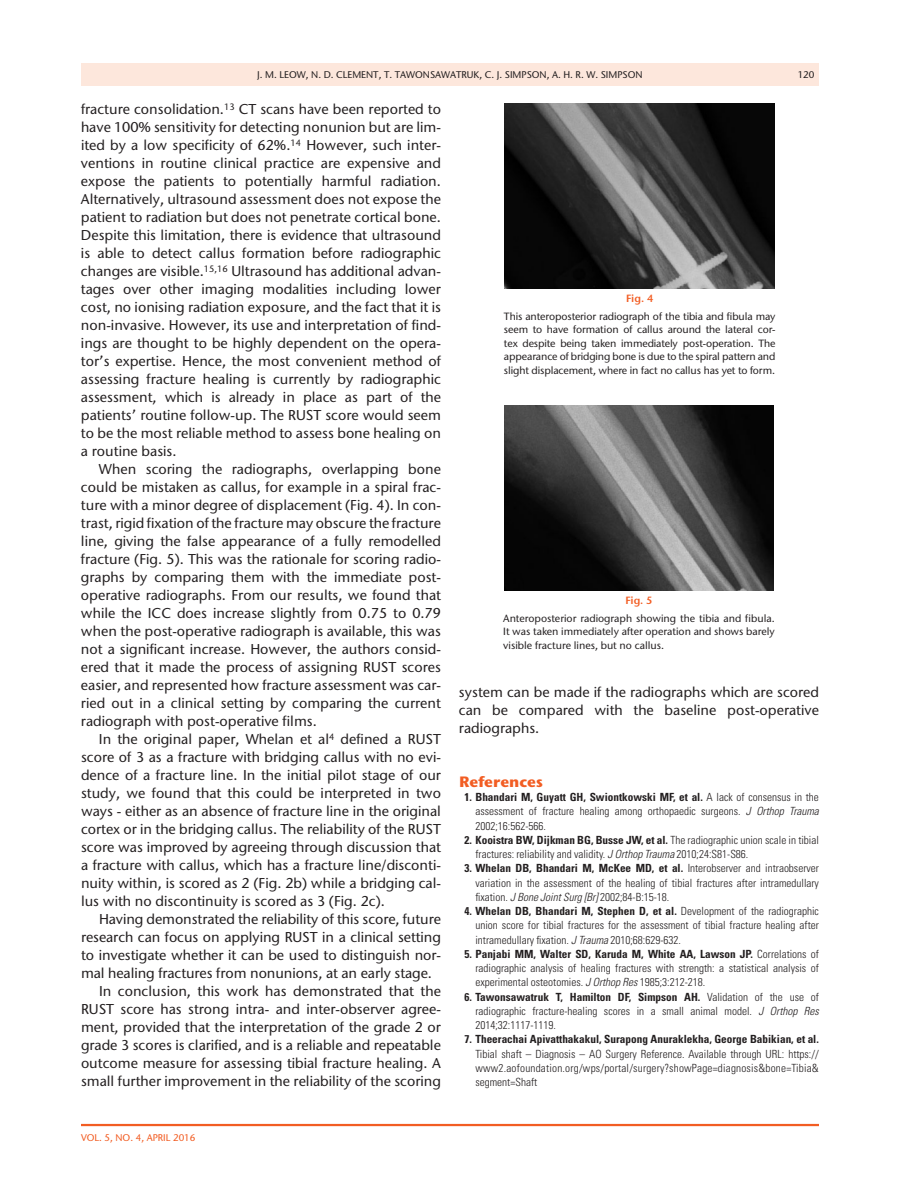
<style>
.page{position:relative;width:918px;height:1188px;background:#fff}
.page>*{position:absolute;margin:0;border:0;box-sizing:border-box;transform-origin:0 0}
.t1{font:700 15px "Stone Sans ITC Pro";color:#f25d23}
.t2{font:500 14.25px/18px "Stone Sans ITC Pro";color:#231f20;text-align:justify}
.t3{font:300 condensed 11.25px/14.2px "Univers LT Std";color:#231f20;text-align:justify}
.t4{font:700 condensed 11.25px "Univers LT Std";color:#231f20}
.t5{font:500 10.5px/13.5px "Stone Sans ITC Pro";letter-spacing:-.01em;color:#231f20;text-align:justify}
.t6{font:600 10.5px "Stone Sans ITC Pro";letter-spacing:-.005em;color:#f25d23}
.t7{font:500 9.75px "Stone Sans ITC Pro";color:#231f20}
.t8{font:500 9.75px "Stone Sans ITC Pro";color:#f25d23}
.s1{font-weight:700}
.s2{font-style:italic}
</style>
<div class="page">
<div style="left:81px;top:63px;width:738px;height:23px;background:#fde7dc"></div>
<hr style="left:81px;top:1124px;width:738px;height:2px;background:#f25d23">
<img style="left:505px;top:104px;width:270px;height:184px">
<img style="left:504px;top:406px;width:270px;height:184px">
<p class="t7" style="left:257px;top:68px;width:385px">J. M. Leow, N. D. Clem ent, T. Tawon sawatruk, C. J. Sim pson, A. H. R. W. Sim pson</p>
<p class="t7" style="left:798px;top:68px;width:18px">120</p>
<p class="t2" style="left:81px;top:100px;width:362px">fracture consolidation.<sup>13</sup> CT scans have been reported to have 100% sensitivity for detecting nonunion but are lim&shy;ited by a low specificity of 62%.<sup>14</sup> H owever, such inter&shy;ventions in routine clinical practice are expensive and expose the patients to potentially harmful radiation.<br>Alternatively, ultrasound assessment does not expose the patient to radiation but does not penetrate cortical bone.<br>Despite this limitation, there is evidence that ultrasound is able to detect callus formation before radiographic changes are visible.<sup>15,16</sup> Ultrasound has additional advan&shy;tages over other imaging modalities including lower cost, no ionising radiation exposure, and the fact that it is non-invasive. H owever, its use and interpretation of find&shy;ings are thought to be highly dependent on the opera&shy;tor’s expertise. Hence, the most convenient method of assessing fracture healing is currently by radiographic assessment, which is already in place as part of the patients’ routine follow-up. The RUST score would seem to be the most reliable method to assess bone healing on a routine basis.</p>
<p class="t2" style="left:81px;top:460px;width:362px;text-indent:18px">When scoring the radiographs, overlapping bone could be mistaken as callus, for example in a spiral frac&shy;ture with a minor degree of displacement (Fig. 4). I n con&shy;trast, rigid fixation of the fracture may obscure the fracture line, giving the false appearance of a fully remodelled fracture (Fig. 5). This was the rationale for scoring radio&shy;graphs by comparing them with the immediate post&shy;operative radiographs. From our results, we found that while the ICC</p>
<p class="t2" style="left:81px;top:604px;width:362px;text-indent:96px">does increase slightly from 0.75 to 0.79 when the post-operative radiograph is available, this was not a significant increase. However, the authors consid&shy;ered that it made the process of assigning RUST scores easier, and represented how fracture assessment was car&shy;ried out in a clinical setting by comparing the current radiograph with post-operative films.</p>
<p class="t2" style="left:81px;top:730px;width:362px;text-indent:18px">I n the original paper, Whelan et al<sup>4</sup> defined a RUST score of 3 as a fracture with bridging callus with no evi&shy;dence of a fracture line. I n the initial pilot stage of our study, we found that this could be interpreted in two ways - either as an absence of fracture line in the original cortex or in the bridging callus. The reliability of the RUST score was improved by agreeing through discussion that a fracture with callus, which has a fracture line/disconti&shy;nuity within, is scored as 2 (Fig. 2b) while a bridging cal&shy;lus with no discontinuity is scored as 3 (Fig. 2c).</p>
<p class="t2" style="left:99px;top:910px;width:344px">Having demonstrated the reliability of this score, future</p>
<p class="t2" style="left:81px;top:928px;width:361px">research can focus on applying RUST in a clinical setting</p>
<p class="t2" style="left:81px;top:946px;width:362px">to investigate whether it can be used to distinguish nor-</p>
<p class="t2" style="left:81px;top:964px;width:352px">mal healing fractures from nonunions, at an early stage.</p>
<p class="t2" style="left:99px;top:982px;width:343px">I n conclusion, this work has demonstrated that the</p>
<p class="t2" style="left:81px;top:1000px;width:362px">RUST score has strong intra- and inter-observer agree-</p>
<p class="t2" style="left:81px;top:1018px;width:362px">ment, provided that the interpretation of the grade 2 or</p>
<p class="t2" style="left:81px;top:1036px;width:361px">grade 3 scores is clarified, and is a reliable and repeatable</p>
<p class="t2" style="left:81px;top:1054px;width:361px">outcome measure for assessing tibial fracture healing. A</p>
<p class="t2" style="left:81px;top:1072px;width:362px">small further improvement in the reliability of the scoring</p>
<p class="t8" style="left:81px;top:1132px;width:116px">vol. 5, No. 4, April 2016</p>
<p class="t6" style="left:626px;top:291px;width:29px">Fig. 4</p>
<p class="t5" style="left:504px;top:309px;width:273px">This anteroposterior radiograph of the tibia and fibula may seem to have formation of callus around the lateral cor&shy;tex despite being taken immediately post-operation. The appearance of bridging bone is due to the spiral pattern and slight displacement, where in fact no callus has yet to form.</p>
<p class="t6" style="left:625px;top:594px;width:29px">Fig. 5</p>
<p class="t5" style="left:503px;top:611px;width:273px">Anteroposterior radiograph showing the tibia and fibula.<br>It was taken immediately after operation and shows barely visible fracture lines, but no callus.</p>
<p class="t2" style="left:459px;top:683px;width:362px">system can be made if the radiographs which are scored can be compared with the baseline post-operative radiographs.</p>
<p class="t1" style="left:459px;top:772px;width:85px">References</p>
<p class="t3" style="left:475px;top:790px;width:345px;text-indent:-11px"><span class="s1">1. Bhandari M, Guyatt GH, Swiontkowski MF, et al.</span> A lack of consensus in the assessment of fracture healing among orthopaedic surgeons. <span class="s2">J Orthop Trauma </span>2002;16:562-566.</p>
<p class="t3" style="left:475px;top:833px;width:345px;text-indent:-11px"><span class="s1">2. Kooistra BW, Dijkman BG, Busse JW, et al.</span> The radiographic union scale in tibial fractures: reliability and validity. <span class="s2">J Orthop Trauma</span> 2010;24:S81-S86.</p>
<p class="t3" style="left:475px;top:861px;width:345px;text-indent:-11px"><span class="s1">3. Whelan DB, Bhandari M, McKee MD, et al.</span> Interobserver and intraobserver variation in the assessment of the healing of tibial fractures after intramedullary fixation. <span class="s2">J Bone Joint Surg [Br]</span> 2002;84-B:15-18.</p>
<p class="t3" style="left:475px;top:904px;width:345px;text-indent:-11px"><span class="s1">4. Whelan DB, Bhandari M, Stephen D, et al.</span> Development of the radiographic union score for tibial fractures for the assessment of tibial fracture healing after intramedullary fixation. <span class="s2">J Trauma</span> 2010;68:629-632.</p>
<p class="t3" style="left:475px;top:947px;width:345px;text-indent:-11px"><span class="s1">5. Panjabi MM, Walter SD, Karuda M, White AA, Lawson JP.</span> Correlations of radiographic analysis of healing fractures with strength: a statistical analysis of experimental osteotomies. <span class="s2">J Orthop Res</span> 1985;3:212-218.</p>
<p class="t3" style="left:475px;top:990px;width:345px;text-indent:-11px"><span class="s1">6. Tawonsawatruk T, Hamilton DF, Simpson AH.</span> Validation of the use of radiographic fracture-healing scores in a small animal model. <span class="s2">J Orthop Res </span>2014;32:1117-1119.</p>
<p class="t4" style="left:464px;top:1033px;width:356px">7. Theerachai Apivatthakakul, Surapong Anuraklekha, George Babikian, et al.</p>
<p class="t3" style="left:475px;top:1047px;width:345px">Tibial shaft – Diagnosis – AO Surgery Reference. Available through URL: https:// www2.aofoundation.org/wps/portal/surgery?showPage=diagnosis&amp;bone=Tibia&amp; segment=Shaft</p>
</div>
